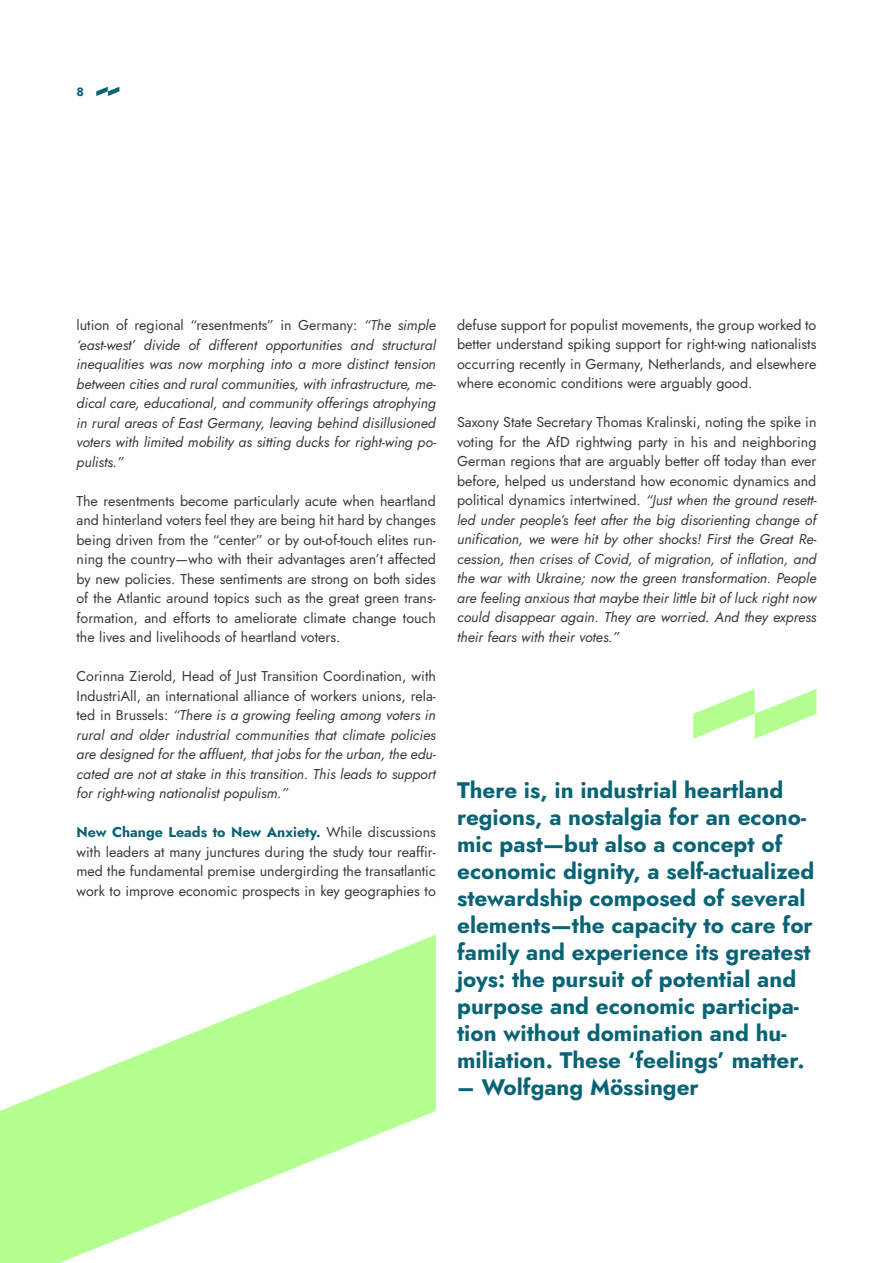
<style>
.page{position:relative;width:893px;height:1263px;background:#fff}
.page>*{position:absolute;margin:0;border:0;box-sizing:border-box;transform-origin:0 0}
.t1{font:700 22.5px/27px "Jost";color:#086375}
.t2{font:italic 14.25px/19.5px "Jost";color:#3a3a39;text-align:justify}
.t3{font:14.25px/19.5px "Jost";color:#3a3a39;text-align:justify}
.t4{font:700 12px "Jost";color:#086375}
.s1{font-style:normal}
.s2{font-weight:700;color:#086375}
</style>
<div class="page">
<svg style="left:0;top:935px;width:436px;height:328px;fill:#b3ff90"></svg>
<svg style="left:693px;top:689px;width:123px;height:50px"></svg>
<svg style="left:96px;top:87px;width:23px;height:9px"></svg>
<p class="t4" style="left:77px;top:84px;width:9px">8</p>
<p class="t2" style="left:77px;top:315px;width:361px"><span class="s1">lution of regional “resentments” in Germany:</span> “The simple ‘east-west’ divide of different opportunities and structural inequalities was now morphing into a more distinct tension between cities and rural communities, with infrastructure, me&shy;dical care, educational, and community offerings atrophying in rural areas of East Germany, leaving behind disillusioned voters with limited mobility as sitting ducks for right-wing po&shy;pulists.”</p>
<p class="t3" style="left:77px;top:491px;width:361px">The resentments become particularly acute when heartland and hinterland voters feel they are being hit hard by changes being driven from the “center” or by out-of-touch elites run&shy;ning the country—who with their advantages aren’t affected by new policies. These sentiments are strong on both sides of the Atlantic around topics such as the great green trans&shy;formation, and efforts to ameliorate climate change touch the lives and livelihoods of heartland voters.</p>
<p class="t2" style="left:77px;top:666px;width:361px"><span class="s1">Corinna Zierold, Head of Just Transition Coordination, with IndustriAll, an international alliance of workers unions, rela&shy;ted in Brussels:</span> “There is a growing feeling among voters in rural and older industrial communities that climate policies are designed for the affluent, that jobs for the urban, the edu&shy;cated are not at stake in this transition. This leads to support for right-wing nationalist populism.”</p>
<p class="t3" style="left:77px;top:822px;width:361px"><span class="s2">New Change Leads to New Anxiety.</span> While discussions with leaders at many junctures during the study tour reaffir&shy;med the fundamental premise undergirding the transatlantic work to improve economic prospects in key geographies to</p>
<p class="t3" style="left:457px;top:315px;width:361px">defuse support for populist movements, the group worked to better understand spiking support for right-wing nationalists occurring recently in Germany, Netherlands, and elsewhere where economic conditions were arguably good.</p>
<p class="t2" style="left:457px;top:413px;width:361px"><span class="s1">Saxony State Secretary Thomas Kralinski, noting the spike in voting for the AfD rightwing party in his and neighboring German regions that are arguably better off today than ever before, helped us understand how economic dynamics and political dynamics intertwined.</span> “Just when the ground resett&shy;led under people’s feet after the big disorienting change of unification, we were hit by other shocks! First the Great Re&shy;cession, then crises of Covid, of migration, of inflation, and the war with Ukraine; now the green transformation. People are feeling anxious that maybe their little bit of luck right now could disappear again. They are worried. And they express their fears with their votes.”</p>
<p class="t1" style="left:457px;top:777px;width:359px">There is, in industrial heartland regions, a nostalgia for an econo&shy;mic past—but also a concept of economic dignity, a self-actualized stewardship composed of several elements—the capacity to care for family and experience its greatest joys: the pursuit of potential and purpose and economic participa&shy;tion without domination and hu&shy;miliation. These ‘feelings’ matter.</p>
<h1 class="t1" style="left:457px;top:1074px;width:243px">– Wolfgang Mössinger</h1>
</div>
